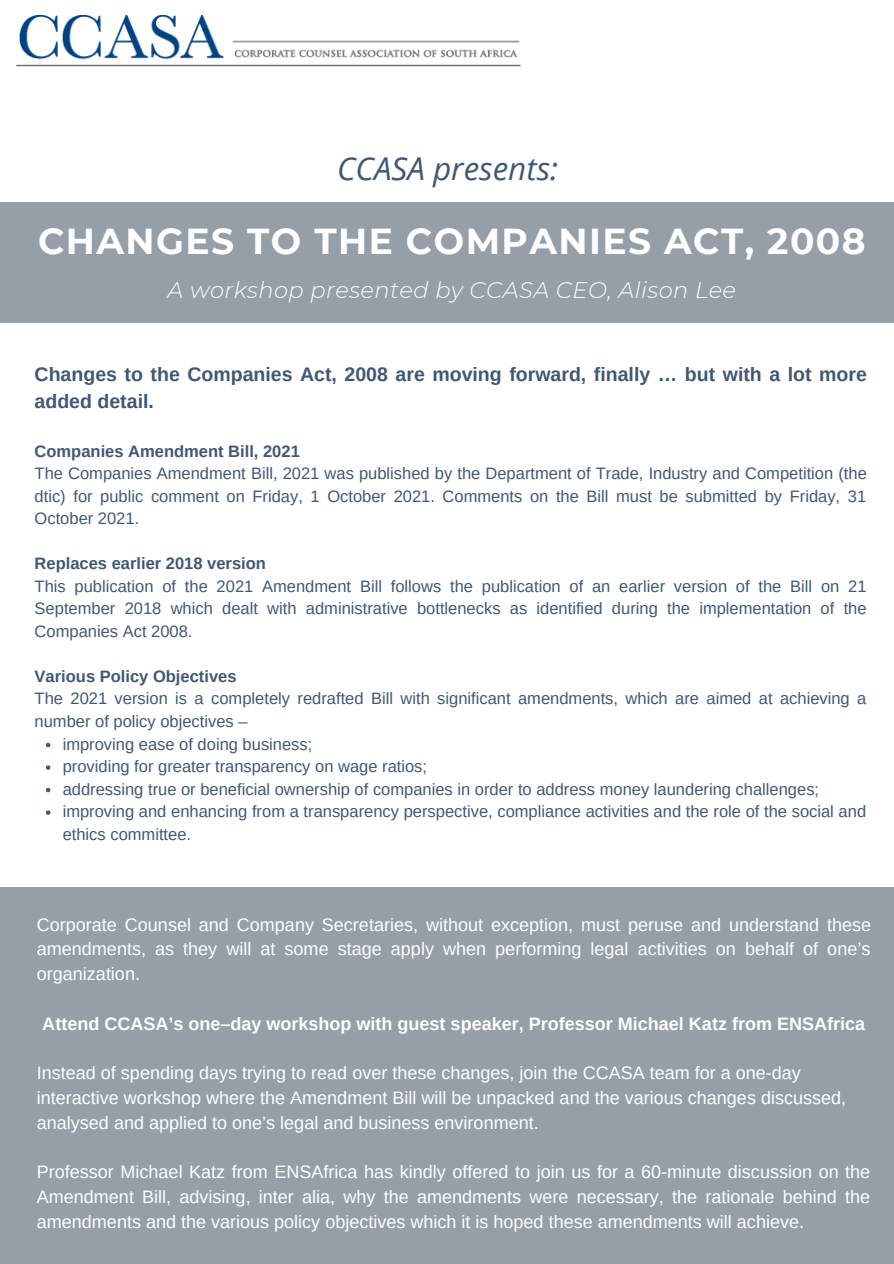
<style>
.page{position:relative;width:894px;height:1264px;background:#fff}
.page>*{position:absolute;margin:0;border:0;box-sizing:border-box;transform-origin:0 0}
.t1{font:700 36px "Montserrat";letter-spacing:.04em;color:#fff}
.t2{font:italic 31.5px "Open Sans";color:#405873}
.t3{font:italic 300 22.5px "Montserrat";letter-spacing:.02em;color:#fff}
.t4{font:700 19.5px/27px "Arimo";color:#405873}
.t5{font:18px/24.8px "Arimo";color:#fff;text-align:justify}
.t6{font:700 18px "Arimo";color:#fff}
.t7{font:16.5px/22.5px "Arimo";color:#405873}
.t8{font:700 16.5px "Arimo";color:#405873}
</style>
<div class="page">
<svg style="left:46px;top:742px;width:4px;height:5px"></svg>
<svg style="left:46px;top:765px;width:4px;height:4px"></svg>
<svg style="left:46px;top:787px;width:4px;height:5px"></svg>
<svg style="left:46px;top:810px;width:4px;height:4px"></svg>
<div style="left:0;top:202px;width:893px;height:121px;background:#949fa8"></div>
<div style="left:0;top:886px;width:893px;height:377px;background:#949fa8"></div>
<img style="left:17px;top:15px;width:503px;height:52px">
<p class="t2" style="left:337px;top:146px;width:222px">CCASA presents:</p>
<p class="t1" style="left:38px;top:219px;width:828px">CHANGES TO THE COMPANIES ACT, 2008</p>
<p class="t3" style="left:168px;top:276px;width:570px">A workshop presented by CCASA CEO, Alison Lee</p>
<p class="t4" style="left:35px;top:361px;width:833px">Changes to the Companies Act, 2008 are moving forward, finally … but with a lot more added detail.</p>
<p class="t8" style="left:35px;top:441px;width:267px">Companies Amendment Bill, 2021</p>
<p class="t7" style="left:35px;top:462px;width:833px;text-align:justify">The Companies Amendment Bill, 2021 was published by the Department of Trade, Industry and Competition (the dtic) for public comment on Friday, 1 October 2021. Comments on the Bill must be submitted by Friday, 31<br>October 2021.</p>
<p class="t8" style="left:35px;top:554px;width:233px">Replaces earlier 2018 version</p>
<p class="t7" style="left:35px;top:575px;width:833px;text-align:justify">This publication of the 2021 Amendment Bill follows the publication of an earlier version of the Bill on 21<br>September 2018 which dealt with administrative bottlenecks as identified during the implementation of the Companies Act 2008.</p>
<p class="t8" style="left:35px;top:667px;width:203px">Various Policy Objectives</p>
<p class="t7" style="left:35px;top:687px;width:833px">The 2021 version is a completely redrafted Bill with significant amendments, which are aimed at achieving a number of policy objectives –</p>
<p class="t7" style="left:63px;top:732px;width:251px">improving ease of doing business;</p>
<p class="t7" style="left:63px;top:755px;width:366px">providing for greater transparency on wage ratios;</p>
<p class="t7" style="left:63px;top:777px;width:757px">addressing true or beneficial ownership of companies in order to address money laundering challenges;</p>
<p class="t7" style="left:63px;top:800px;width:804px">improving and enhancing from a transparency perspective, compliance activities and the role of the social and ethics committee.</p>
<p class="t5" style="left:37px;top:912px;width:835px">Corporate Counsel and Company Secretaries, without exception, must peruse and understand these amendments, as they will at some stage apply when performing legal activities on behalf of one’s organization.</p>
<p class="t6" style="left:42px;top:1013px;width:824px">Attend CCASA’s one–day workshop with guest speaker, Professor Michael Katz from ENSAfrica</p>
<p class="t5" style="left:37px;top:1060px;width:810px;text-align:left">Instead of spending days trying to read over these changes, join the CCASA team for a one-day interactive workshop where the Amendment Bill will be unpacked and the various changes discussed, analysed and applied to one’s legal and business environment.</p>
<p class="t5" style="left:37px;top:1159px;width:834px">Professor Michael Katz from ENSAfrica has kindly offered to join us for a 60-minute discussion on the Amendment Bill, advising, inter alia, why the amendments were necessary, the rationale behind the amendments and the various policy objectives which it is hoped these amendments will achieve.</p>
</div>
